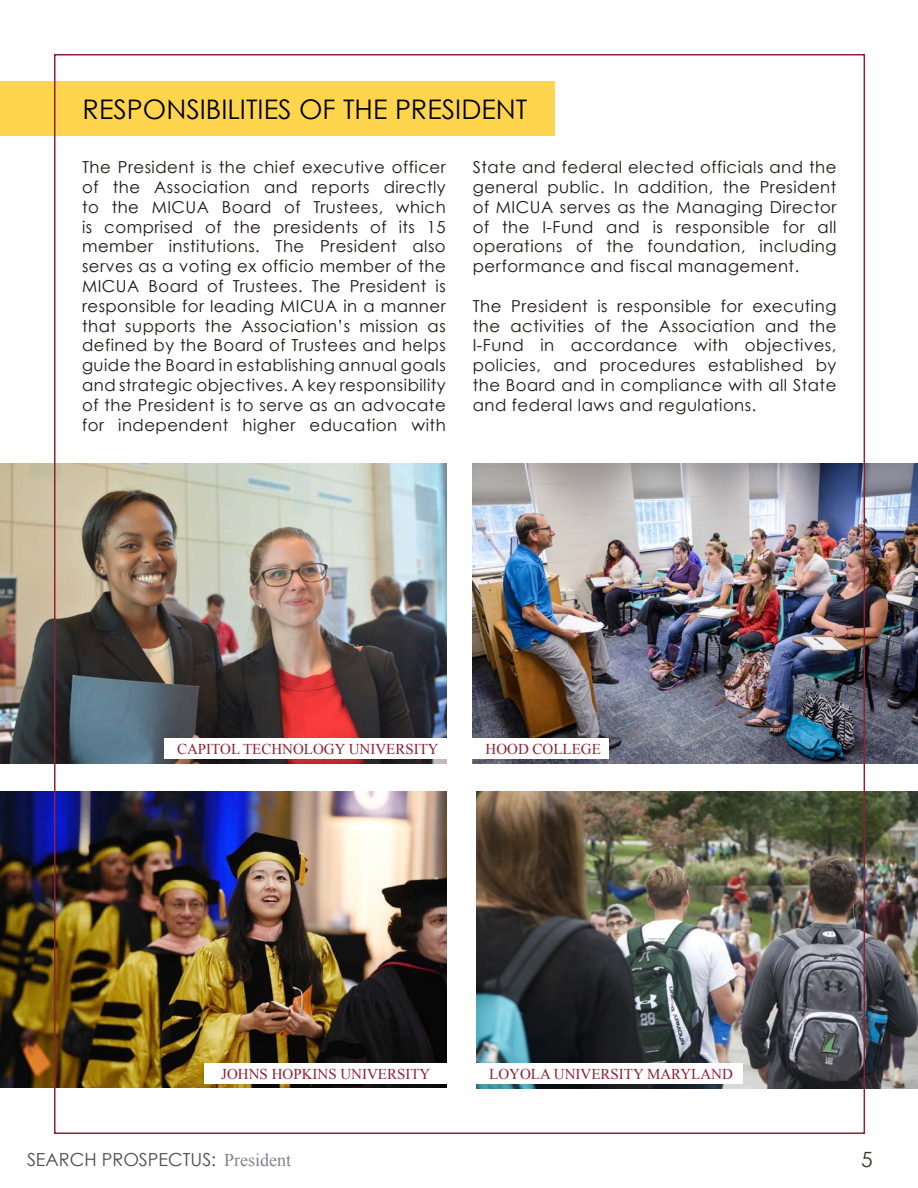
<style>
.page{position:relative;width:918px;height:1188px;background:#fff}
.page>*{position:absolute;margin:0;border:0;box-sizing:border-box;transform-origin:0 0}
.t1{font:27px "Century Gothic";color:#000}
.t2{font:21px "Century Gothic";color:#3d382e}
.t3{font:18px "Century Gothic";color:#4d4d4f}
.t4{font:16.5px/19.8px "Century Gothic";letter-spacing:.03em;color:#1d1714;text-align:justify}
.t5{font:15px "Times New Roman";color:#8e2134}
.s1{font-family:"Times New Roman";color:#818386}
</style>
<div class="page">
<img style="left:477px;top:791px;width:441px;height:297px">
<div style="left:473px;top:1064px;width:270px;height:20px;background:#fff"></div>
<img style="left:1px;top:791px;width:445px;height:297px">
<div style="left:204px;top:1064px;width:244px;height:20px;background:#fff"></div>
<img style="left:0;top:464px;width:446px;height:299px">
<div style="left:164px;top:738px;width:283px;height:20px;background:#fff"></div>
<img style="left:473px;top:464px;width:445px;height:299px">
<div style="left:473px;top:738px;width:136px;height:20px;background:#fff"></div>
<div style="left:0;top:81px;width:554px;height:55px;background:#fed54c"></div>
<h1 class="t1" style="left:83px;top:92px;width:446px">RESPONSIBILITIES OF THE PRESIDENT</h1>
<p class="t4" style="left:82px;top:157px;width:365px">The President is the chief executive officer of the Association and reports directly to the MICUA Board of Trustees, which is comprised of the presidents of its 15 member institutions. The President also serves as a voting ex officio member of the MICUA Board of Trustees. The President is responsible for leading MICUA in a manner that supports the Association’s mission as defined by the Board of Trustees and helps guide the Board in establishing annual goals and strategic objectives. A key responsibility of the President is to serve as an advocate for independent higher education with</p>
<p class="t4" style="left:473px;top:157px;width:365px">State and federal elected officials and the general public. In addition, the President of MICUA serves as the Managing Director of the I-Fund and is responsible for all operations of the foundation, including performance and fiscal management.</p>
<p class="t4" style="left:473px;top:296px;width:365px">The President is responsible for executing the activities of the Association and the I-Fund in accordance with objectives, policies, and procedures established by the Board and in compliance with all State and federal laws and regulations.</p>
<p class="t5" style="left:177px;top:739px;width:263px">CAPITOL TECHNOLOGY UNIVERSITY</p>
<p class="t5" style="left:486px;top:739px;width:117px">HOOD COLLEGE</p>
<p class="t5" style="left:221px;top:1064px;width:211px">JOHNS HOPKINS UNIVERSITY</p>
<p class="t5" style="left:489px;top:1064px;width:245px">LOYOLA UNIVERSITY MARYLAND</p>
<p class="t3" style="left:27px;top:1149px;width:266px">SEARCH PROSPECTUS: <span class="s1">President</span></p>
<p class="t2" style="left:861px;top:1147px;width:13px">5</p>
</div>
